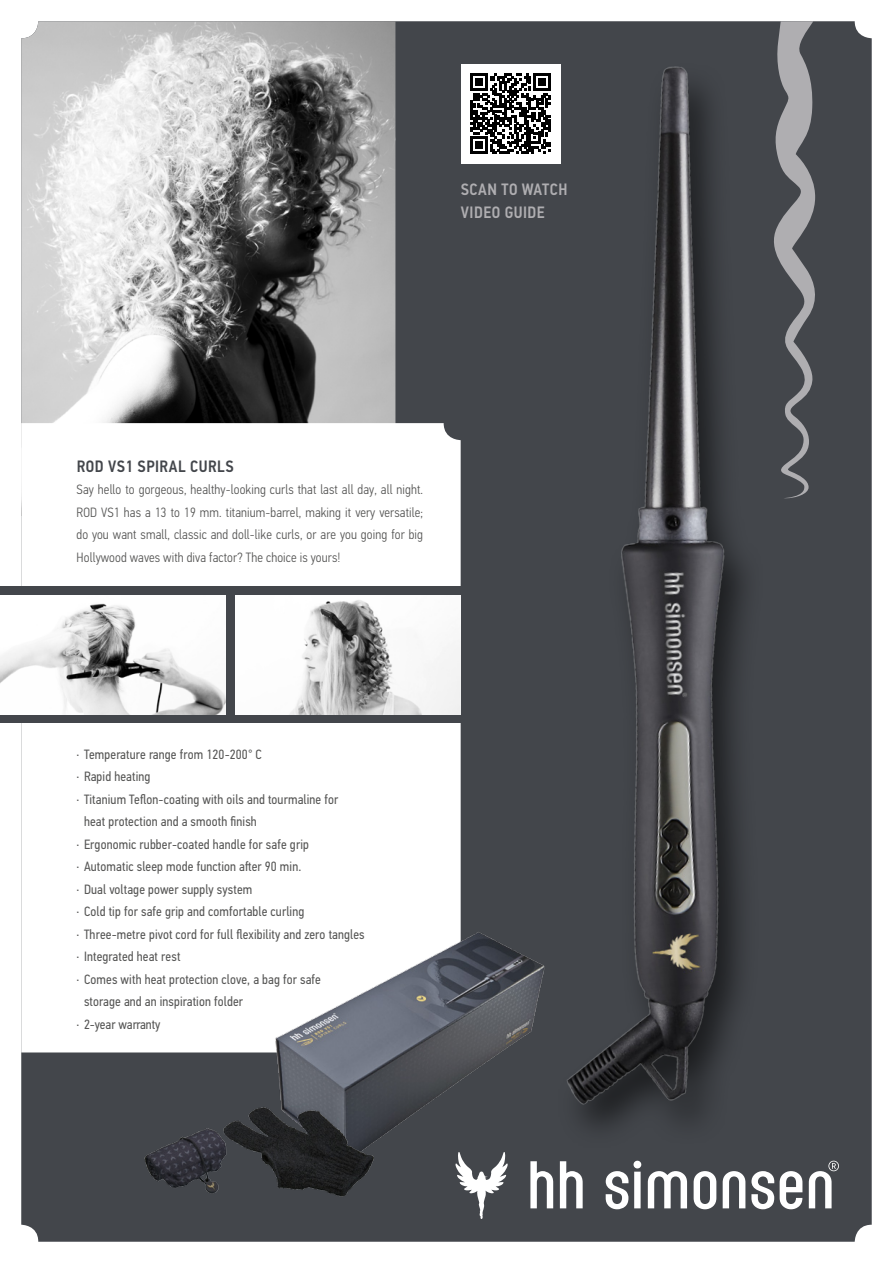
<style>
.page{position:relative;width:893px;height:1263px;background:#fff}
.page>*{position:absolute;margin:0;border:0;box-sizing:border-box;transform-origin:0 0}
.t1{font:500 16.5px/22.5px "PF Din Text Cond Std";letter-spacing:.03em;color:#afaeb1}
.t2{font:500 16.5px "PF Din Text Cond Std";letter-spacing:.03em;color:#43464b}
.t3{font:13.5px "PF Din Text Cond Std";letter-spacing:.01em;color:#575756}
.t4{font:300 13.5px/22.5px "PF Din Text Cond Std";letter-spacing:.01em;color:#575756;text-align:justify}
</style>
<div class="page">
<div style="left:21px;top:21px;width:851px;height:1221px;background:#43464b;border-radius:17px"></div>
<img style="left:322px;top:21px;width:550px;height:1221px">
<div style="left:461px;top:64px;width:99px;height:99px;background:#fff"></div>
<svg style="left:470px;top:74px;width:81px;height:80px"></svg>
<img style="left:21px;top:21px;width:374px;height:402px">
<div style="left:21px;top:423px;width:440px;height:629px;background:#fff"></div>
<div style="left:0;top:587px;width:461px;height:136px;background:#43464b"></div>
<img style="left:0;top:595px;width:225px;height:119px">
<img style="left:235px;top:595px;width:226px;height:119px">
<img style="left:210px;top:910px;width:388px;height:274px">
<img style="left:144px;top:1095px;width:241px;height:112px">
<svg style="left:455px;top:1151px;width:53px;height:68px"></svg>
<svg style="left:530px;top:1161px;width:23px;height:47px"></svg>
<svg style="left:560px;top:1161px;width:23px;height:47px"></svg>
<svg style="left:606px;top:1161px;width:35px;height:48px"></svg>
<svg style="left:648px;top:1171px;width:39px;height:37px"></svg>
<svg style="left:694px;top:1171px;width:22px;height:38px"></svg>
<svg style="left:723px;top:1171px;width:22px;height:37px"></svg>
<svg style="left:751px;top:1171px;width:23px;height:38px"></svg>
<svg style="left:780px;top:1171px;width:22px;height:38px"></svg>
<svg style="left:809px;top:1161px;width:30px;height:47px"></svg>
<p class="t1" style="left:461px;top:178px;width:108px">SCAN TO WATCH<br>VIDEO GUIDE</p>
<p class="t2" style="left:77px;top:456px;width:158px">ROD VS1 SPIRAL CURLS</p>
<p class="t4" style="left:77px;top:478px;width:348px">Say hello to gorgeous, healthy-looking curls that last all day, all night.<br>ROD VS1 has a 13 to 19 mm. titanium-barrel, making it very versatile; do you want small, classic and doll-like curls, or are you going for big Hollywood waves with diva factor? The choice is yours!</p>
<p class="t3" style="left:77px;top:746px;width:187px">· Temperature range from 120-200° C</p>
<p class="t3" style="left:77px;top:768px;width:75px">· Rapid heating</p>
<p class="t3" style="left:77px;top:791px;width:263px">· Titanium Teflon-coating with oils and tourmaline for</p>
<p class="t3" style="left:84px;top:813px;width:174px">heat protection and a smooth finish</p>
<p class="t3" style="left:77px;top:836px;width:234px">· Ergonomic rubber-coated handle for safe grip</p>
<p class="t3" style="left:77px;top:858px;width:226px">· Automatic sleep mode function after 90 min.</p>
<p class="t3" style="left:77px;top:881px;width:177px">· Dual voltage power supply system</p>
<p class="t3" style="left:77px;top:903px;width:229px">· Cold tip for safe grip and comfortable curling</p>
<p class="t3" style="left:77px;top:926px;width:290px">· Three-metre pivot cord for full flexibility and zero tangles</p>
<p class="t3" style="left:77px;top:948px;width:105px">· Integrated heat rest</p>
<p class="t3" style="left:77px;top:971px;width:246px">· Comes with heat protection clove, a bag for safe</p>
<p class="t3" style="left:84px;top:993px;width:161px">storage and an inspiration folder</p>
<p class="t3" style="left:77px;top:1016px;width:85px">· 2-year warranty</p>
</div>
